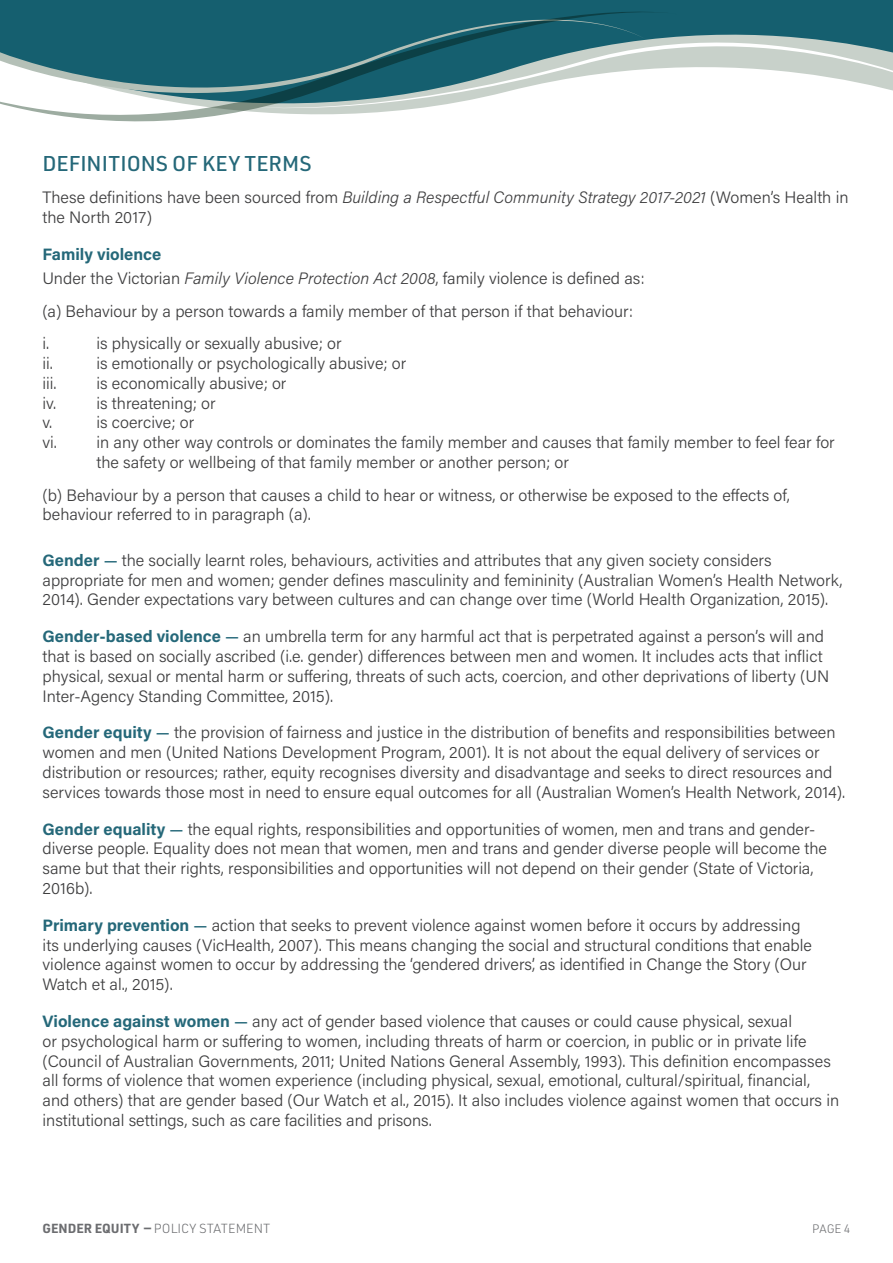
<style>
.page{position:relative;width:893px;height:1263px;background:#fff}
.page>*{position:absolute;margin:0;border:0;box-sizing:border-box;transform-origin:0 0}
.Heading_1{font:500 21px "URWDIN";color:#256879}
.Heading_2{font:300 16.5px/19.8px "Acumin Pro";color:#3e3e3f}
.Heading_2-2{font:700 16.5px "Acumin Pro";color:#256879}
.t1{font:300 12.9px "URWDIN";color:#6c6d70}
.t2{font:300 12px "URWDIN";color:#6c6d70}
.s1{font-style:italic}
.s2{font-weight:700;color:#256879}
.s3{font-weight:500;color:#256879}
.s4{font-weight:700}
</style>
<div class="page">
<svg style="left:679px;top:0;width:214px;height:4px"></svg>
<svg style="left:679px;top:4px;width:214px;height:87px"></svg>
<svg style="left:0;top:0;width:679px;height:122px;fill:#155f6f"></svg>
<p class="Heading_1" style="left:43px;top:149px;width:270px">DEFINITIONS OF KEY TERMS</p>
<p class="Heading_2" style="left:43px;top:187px;width:807px">These definitions have been sourced from <span class="s1">Building a Respectful Community Strategy 2017-2021</span> (Women’s Health in the North 2017)</p>
<p class="Heading_2-2" style="left:43px;top:243px;width:120px">Family violence</p>
<p class="Heading_2" style="left:43px;top:268px;width:604px">Under the Victorian <span class="s1">Family Violence Protection Act 2008</span>, family violence is defined as:</p>
<p class="Heading_2" style="left:43px;top:300px;width:592px">(a) Behaviour by a person towards a family member of that person if that behaviour:</p>
<p class="Heading_2" style="left:43px;top:333px;width:8px">i.</p>
<p class="Heading_2" style="left:97px;top:333px;width:247px">is physically or sexually abusive; or</p>
<p class="Heading_2" style="left:43px;top:353px;width:12px">ii.</p>
<p class="Heading_2" style="left:97px;top:353px;width:311px">is emotionally or psychologically abusive; or</p>
<p class="Heading_2" style="left:43px;top:373px;width:16px">iii.</p>
<p class="Heading_2" style="left:97px;top:373px;width:191px">is economically abusive; or</p>
<p class="Heading_2" style="left:43px;top:392px;width:15px">iv.</p>
<p class="Heading_2" style="left:97px;top:392px;width:121px">is threatening; or</p>
<p class="Heading_2" style="left:43px;top:412px;width:11px">v.</p>
<p class="Heading_2" style="left:97px;top:412px;width:99px">is coercive; or</p>
<p class="Heading_2" style="left:43px;top:432px;width:794px">vi. in any other way controls or dominates the family member and causes that family member to feel fear for</p>
<p class="Heading_2" style="left:97px;top:452px;width:474px">the safety or wellbeing of that family member or another person; or</p>
<p class="Heading_2" style="left:43px;top:484px;width:749px">(b) Behaviour by a person that causes a child to hear or witness, or otherwise be exposed to the effects of, behaviour referred to in paragraph (a).</p>
<p class="Heading_2" style="left:43px;top:549px;width:801px"><span class="s2">Gender</span> <span class="s3">—</span> the socially learnt roles, behaviours, activities and attributes that any given society considers appropriate for men and women; gender defines masculinity and femininity (Australian Women’s Health Network,<br>2014). Gender expectations vary between cultures and can change over time (World Health Organization, 2015).</p>
<p class="Heading_2" style="left:43px;top:626px;width:788px"><span class="s2">Gender-based violence</span> <span class="s3">—</span> an umbrella term for any harmful act that is perpetrated against a person’s will and that is based on socially ascribed (i.e. gender) differences between men and women. It includes acts that inflict physical, sexual or mental harm or suffering, threats of such acts, coercion, and other deprivations of liberty (UN Inter-Agency Standing Committee, 2015).</p>
<p class="Heading_2" style="left:43px;top:722px;width:804px"><span class="s2">Gender equity</span> <span class="s3">—</span> the provision of fairness and justice in the distribution of benefits and responsibilities between women and men (United Nations Development Program, 2001). It is not about the equal delivery of services or distribution or resources; rather, equity recognises diversity and disadvantage and seeks to direct resources and services towards those most in need to ensure equal outcomes for all (Australian Women’s Health Network, 2014).</p>
<p class="Heading_2" style="left:43px;top:818px;width:786px"><span class="s2">Gender equality</span> <span class="s3">—</span> the equal rights, responsibilities and opportunities of women, men and trans and gender&shy;diverse people. Equality does not mean that women, men and trans and gender diverse people will become the same but that their rights, responsibilities and opportunities will not depend on their gender (State of Victoria, 2016b).</p>
<p class="Heading_2" style="left:43px;top:914px;width:771px"><span class="s2">Primary prevention</span> <span class="s3">—</span> action that seeks to prevent violence against women before it occurs by addressing its underlying causes (VicHealth, 2007). This means changing the social and structural conditions that enable violence against women to occur by addressing the ‘gendered drivers’, as identified in Change the Story (Our Watch et al., 2015).</p>
<p class="Heading_2" style="left:43px;top:1011px;width:798px"><span class="s2">Violence against women</span> <span class="s3">—</span> any act of gender based violence that causes or could cause physical, sexual<br>or psychological harm or suffering to women, including threats of harm or coercion, in public or in private life (Council of Australian Governments, 2011; United Nations General Assembly, 1993). This definition encompasses all forms of violence that women experience (including physical, sexual, emotional, cultural/spiritual, financial, and others) that are gender based (Our Watch et al., 2015). It also includes violence against women that occurs in institutional settings, such as care facilities and prisons.</p>
<p class="t1" style="left:43px;top:1219px;width:229px"><span class="s4">GENDER EQUITY —</span> POLICY STATEMENT</p>
<p class="t2" style="left:812px;top:1220px;width:40px">PAGE 4</p>
</div>
